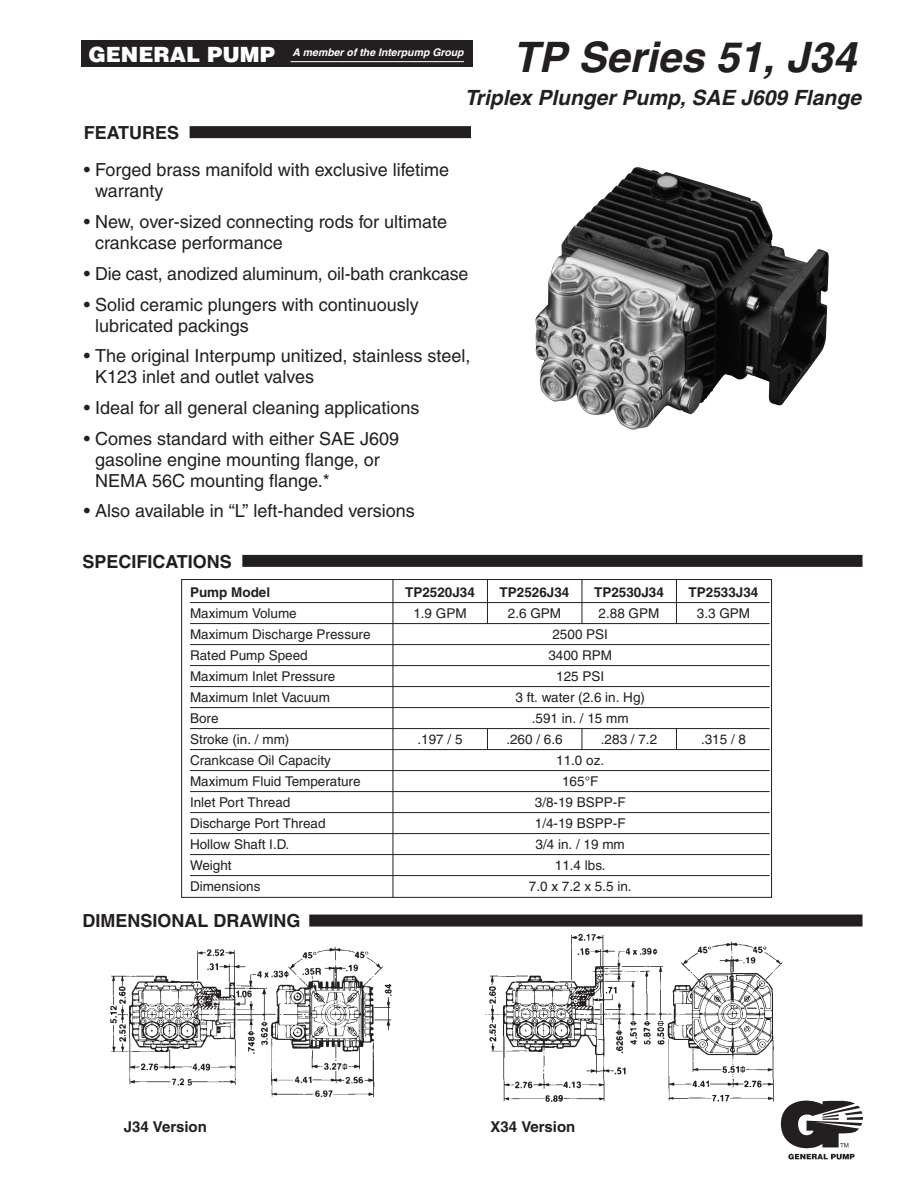
<style>
.page{position:relative;width:918px;height:1188px;background:#fff}
.page>*{position:absolute;margin:0;border:0;box-sizing:border-box;transform-origin:0 0}
.t1{font:italic 700 42px "Helvetica";color:#231f20}
.t2{font:italic 700 21px "Helvetica";color:#231f20}
.t3{font:18px/21px "Helvetica";color:#231f20}
.t4{font:700 18px "Helvetica";color:#231f20}
.t5{font:700 15px "Helvetica";color:#231f20}
.t6{font:13.5px "Helvetica";color:#231f20}
.t7{font:700 13.5px "Helvetica";color:#231f20}
.t8{font:italic 700 10.5px "Helvetica";color:#fff}
.s1{font-weight:900;font-style:normal;font-size:21px}
</style>
<div class="page">
<div style="left:190px;top:126px;width:281px;height:12px;background:#231f20"></div>
<svg style="left:781px;top:1100px;width:82px;height:59px"></svg>
<img style="left:535px;top:167px;width:294px;height:263px">
<div style="left:81px;top:40px;width:391px;height:28px;background:#231f20"></div>
<hr style="left:291px;top:61px;width:173px;height:1px;background:#fff">
<div style="left:242px;top:555px;width:620px;height:12px;background:#231f20"></div>
<hr style="left:190px;top:602px;width:580px;height:1px;background:#231f20">
<hr style="left:190px;top:623px;width:580px;height:1px;background:#231f20">
<hr style="left:190px;top:644px;width:580px;height:1px;background:#231f20">
<hr style="left:190px;top:665px;width:580px;height:1px;background:#231f20">
<hr style="left:190px;top:686px;width:580px;height:1px;background:#231f20">
<hr style="left:190px;top:707px;width:580px;height:1px;background:#231f20">
<hr style="left:190px;top:728px;width:580px;height:1px;background:#231f20">
<hr style="left:190px;top:749px;width:580px;height:1px;background:#231f20">
<hr style="left:190px;top:770px;width:580px;height:1px;background:#231f20">
<hr style="left:190px;top:791px;width:580px;height:1px;background:#231f20">
<hr style="left:190px;top:812px;width:580px;height:1px;background:#231f20">
<hr style="left:190px;top:833px;width:580px;height:1px;background:#231f20">
<hr style="left:190px;top:854px;width:580px;height:1px;background:#231f20">
<hr style="left:190px;top:875px;width:580px;height:1px;background:#231f20">
<hr style="left:393px;top:579px;width:1px;height:319px;background:#231f20">
<hr style="left:487px;top:579px;width:1px;height:45px;background:#231f20">
<hr style="left:582px;top:579px;width:1px;height:45px;background:#231f20">
<hr style="left:676px;top:579px;width:1px;height:45px;background:#231f20">
<svg style="left:487px;top:729px;width:1px;height:20px"></svg>
<svg style="left:582px;top:729px;width:1px;height:20px"></svg>
<svg style="left:676px;top:729px;width:1px;height:20px"></svg>
<img style="left:110px;top:946px;width:282px;height:152px">
<img style="left:485px;top:933px;width:307px;height:171px">
<div style="left:309px;top:915px;width:553px;height:12px;background:#231f20"></div>
<h1 class="t1" style="left:513px;top:42px;width:345px">TP Series 51, J34</h1>
<p class="t2" style="left:465px;top:90px;width:398px">Triplex Plunger Pump, SAE J609 Flange</p>
<p class="t8" style="left:88px;top:49px;width:377px"><span class="s1">GENERAL PUMP</span> A member of the Interpump Group</p>
<p class="t4" style="left:84px;top:126px;width:97px">FEATURES</p>
<p class="t3" style="left:95px;top:161px;width:356px;text-indent:-11px">• Forged brass manifold with exclusive lifetime warranty</p>
<p class="t3" style="left:95px;top:213px;width:354px;text-indent:-11px">• New, over-sized connecting rods for ultimate crankcase performance</p>
<p class="t3" style="left:84px;top:265px;width:386px">• Die cast, anodized aluminum, oil-bath crankcase</p>
<p class="t3" style="left:95px;top:295px;width:325px;text-indent:-11px">• Solid ceramic plungers with continuously lubricated packings</p>
<p class="t3" style="left:95px;top:347px;width:377px;text-indent:-11px">• The original Interpump unitized, stainless steel,<br>K123 inlet and outlet valves</p>
<p class="t3" style="left:84px;top:399px;width:337px">• Ideal for all general cleaning applications</p>
<p class="t3" style="left:95px;top:430px;width:306px;text-indent:-11px">• Comes standard with either SAE J609 gasoline engine mounting flange, or<br>NEMA 56C mounting flange.*</p>
<p class="t3" style="left:84px;top:502px;width:333px">• Also available in “L” left-handed versions</p>
<p class="t4" style="left:82px;top:555px;width:151px">SPECIFICATIONS</p>
<p class="t7" style="left:190px;top:587px;width:82px">Pump Model</p>
<p class="t7" style="left:405px;top:587px;width:71px">TP2520J34</p>
<p class="t7" style="left:500px;top:587px;width:71px">TP2526J34</p>
<p class="t7" style="left:594px;top:587px;width:71px">TP2530J34</p>
<p class="t7" style="left:689px;top:587px;width:71px">TP2533J34</p>
<p class="t6" style="left:190px;top:608px;width:108px">Maximum Volume</p>
<p class="t6" style="left:413px;top:608px;width:55px">1.9 GPM</p>
<p class="t6" style="left:508px;top:608px;width:55px">2.6 GPM</p>
<p class="t6" style="left:599px;top:608px;width:62px">2.88 GPM</p>
<p class="t6" style="left:697px;top:608px;width:55px">3.3 GPM</p>
<p class="t6" style="left:190px;top:629px;width:182px">Maximum Discharge Pressure</p>
<p class="t6" style="left:552px;top:629px;width:57px">2500 PSI</p>
<p class="t6" style="left:190px;top:650px;width:119px">Rated Pump Speed</p>
<p class="t6" style="left:548px;top:650px;width:65px">3400 RPM</p>
<p class="t6" style="left:190px;top:671px;width:147px">Maximum Inlet Pressure</p>
<p class="t6" style="left:556px;top:671px;width:50px">125 PSI</p>
<p class="t6" style="left:190px;top:692px;width:141px">Maximum Inlet Vacuum</p>
<p class="t6" style="left:515px;top:692px;width:131px">3 ft. water (2.6 in. Hg)</p>
<p class="t6" style="left:190px;top:713px;width:30px">Bore</p>
<p class="t6" style="left:532px;top:713px;width:98px">.591 in. / 15 mm</p>
<p class="t6" style="left:190px;top:734px;width:101px">Stroke (in. / mm)</p>
<p class="t6" style="left:418px;top:734px;width:47px">.197 / 5</p>
<p class="t6" style="left:506px;top:734px;width:58px">.260 / 6.6</p>
<p class="t6" style="left:601px;top:734px;width:58px">.283 / 7.2</p>
<p class="t6" style="left:701px;top:734px;width:47px">.315 / 8</p>
<p class="t6" style="left:190px;top:755px;width:142px">Crankcase Oil Capacity</p>
<p class="t6" style="left:556px;top:755px;width:50px">11.0 oz.</p>
<p class="t6" style="left:190px;top:776px;width:172px">Maximum Fluid Temperature</p>
<p class="t6" style="left:562px;top:776px;width:38px">165°F</p>
<p class="t6" style="left:190px;top:797px;width:102px">Inlet Port Thread</p>
<p class="t6" style="left:535px;top:797px;width:92px">3/8-19 BSPP-F</p>
<p class="t6" style="left:190px;top:818px;width:137px">Discharge Port Thread</p>
<p class="t6" style="left:535px;top:818px;width:92px">1/4-19 BSPP-F</p>
<p class="t6" style="left:190px;top:839px;width:101px">Hollow Shaft I.D.</p>
<p class="t6" style="left:536px;top:839px;width:91px">3/4 in. / 19 mm</p>
<p class="t6" style="left:190px;top:860px;width:43px">Weight</p>
<p class="t6" style="left:555px;top:860px;width:52px">11.4 lbs.</p>
<p class="t6" style="left:190px;top:881px;width:72px">Dimensions</p>
<p class="t6" style="left:529px;top:881px;width:104px">7.0 x 7.2 x 5.5 in.</p>
<p class="t4" style="left:82px;top:914px;width:219px">DIMENSIONAL DRAWING</p>
<p class="t5" style="left:124px;top:1121px;width:85px">J34 Version</p>
<p class="t5" style="left:490px;top:1121px;width:86px">X34 Version</p>
</div>
